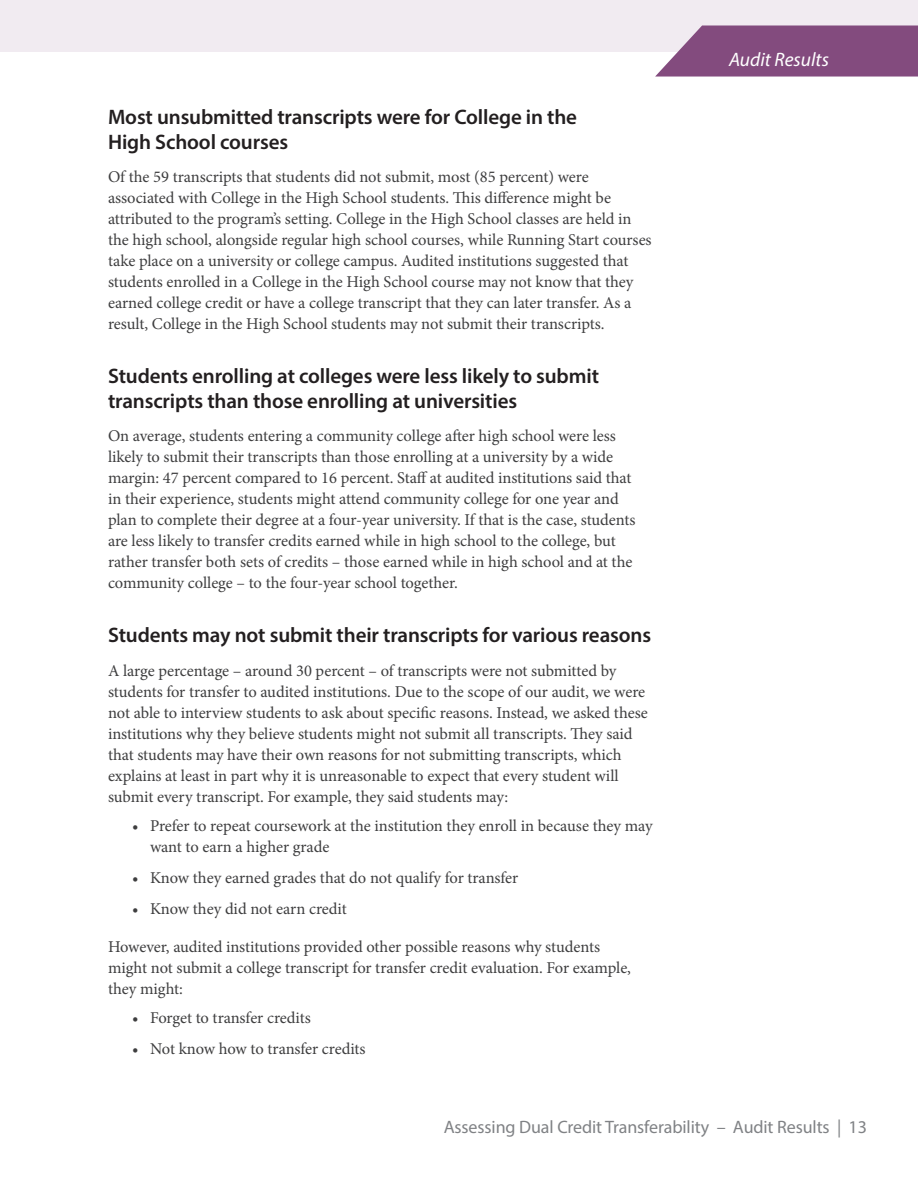
<style>
.page{position:relative;width:918px;height:1188px;background:#fff}
.page>*{position:absolute;margin:0;border:0;box-sizing:border-box;transform-origin:0 0}
.t1{font:600 21px/24.8px "Myriad Pro";letter-spacing:-.005em;color:#231f20}
.t2{font:italic 19.5px "Myriad Pro";color:#fff}
.t3{font:18px "Myriad Pro";letter-spacing:-.005em;color:#808285}
.t4{font:16.5px/21px "Minion Pro";letter-spacing:-.005em;color:#3e3e3f}
</style>
<div class="page">
<div style="left:0;top:0;width:918px;height:51px;background:#f1ebf1"></div>
<svg style="left:655px;top:26px;width:263px;height:51px"></svg>
<p class="t1" style="left:108px;top:104px;width:471px">Most unsubmitted transcripts were for College in the<br>High School courses</p>
<p class="t4" style="left:108px;top:167px;width:545px">Of the 59 transcripts that students did not submit, most (85 percent) were associated with College in the High School students. This difference might be attributed to the program’s setting. College in the High School classes are held in the high school, alongside regular high school courses, while Running Start courses take place on a university or college campus. Audited institutions suggested that students enrolled in a College in the High School course may not know that they earned college credit or have a college transcript that they can later transfer. As a result, College in the High School students may not submit their transcripts.</p>
<p class="t1" style="left:108px;top:363px;width:493px">Students enrolling at colleges were less likely to submit transcripts than those enrolling at universities</p>
<p class="t4" style="left:108px;top:426px;width:529px">On average, students entering a community college after high school were less likely to submit their transcripts than those enrolling at a university by a wide margin: 47 percent compared to 16 percent. Staff at audited institutions said that in their experience, students might attend community college for one year and plan to complete their degree at a four-year university. If that is the case, students are less likely to transfer credits earned while in high school to the college, but rather transfer both sets of credits – those earned while in high school and at the community college – to the four-year school together.</p>
<p class="t1" style="left:108px;top:622px;width:545px">Students may not submit their transcripts for various reasons</p>
<p class="t4" style="left:108px;top:660px;width:541px">A large percentage – around 30 percent – of transcripts were not submitted by students for transfer to audited institutions. Due to the scope of our audit, we were not able to interview students to ask about specific reasons. Instead, we asked these institutions why they believe students might not submit all transcripts. They said that students may have their own reasons for not submitting transcripts, which explains at least in part why it is unreasonable to expect that every student will submit every transcript. For example, they said students may:</p>
<p class="t4" style="left:150px;top:816px;width:504px;text-indent:-18px">• Prefer to repeat coursework at the institution they enroll in because they may want to earn a higher grade</p>
<p class="t4" style="left:132px;top:867px;width:388px">• Know they earned grades that do not qualify for transfer</p>
<p class="t4" style="left:132px;top:898px;width:216px">• Know they did not earn credit</p>
<p class="t4" style="left:108px;top:936px;width:525px">However, audited institutions provided other possible reasons why students might not submit a college transcript for transfer credit evaluation. For example, they might:</p>
<p class="t4" style="left:132px;top:1008px;width:180px">• Forget to transfer credits</p>
<p class="t4" style="left:132px;top:1038px;width:235px">• Not know how to transfer credits</p>
<p class="t2" style="left:729px;top:47px;width:102px">Audit Results</p>
<p class="t3" style="left:444px;top:1116px;width:425px">Assessing Dual Credit Transferability – Audit Results | 13</p>
</div>
